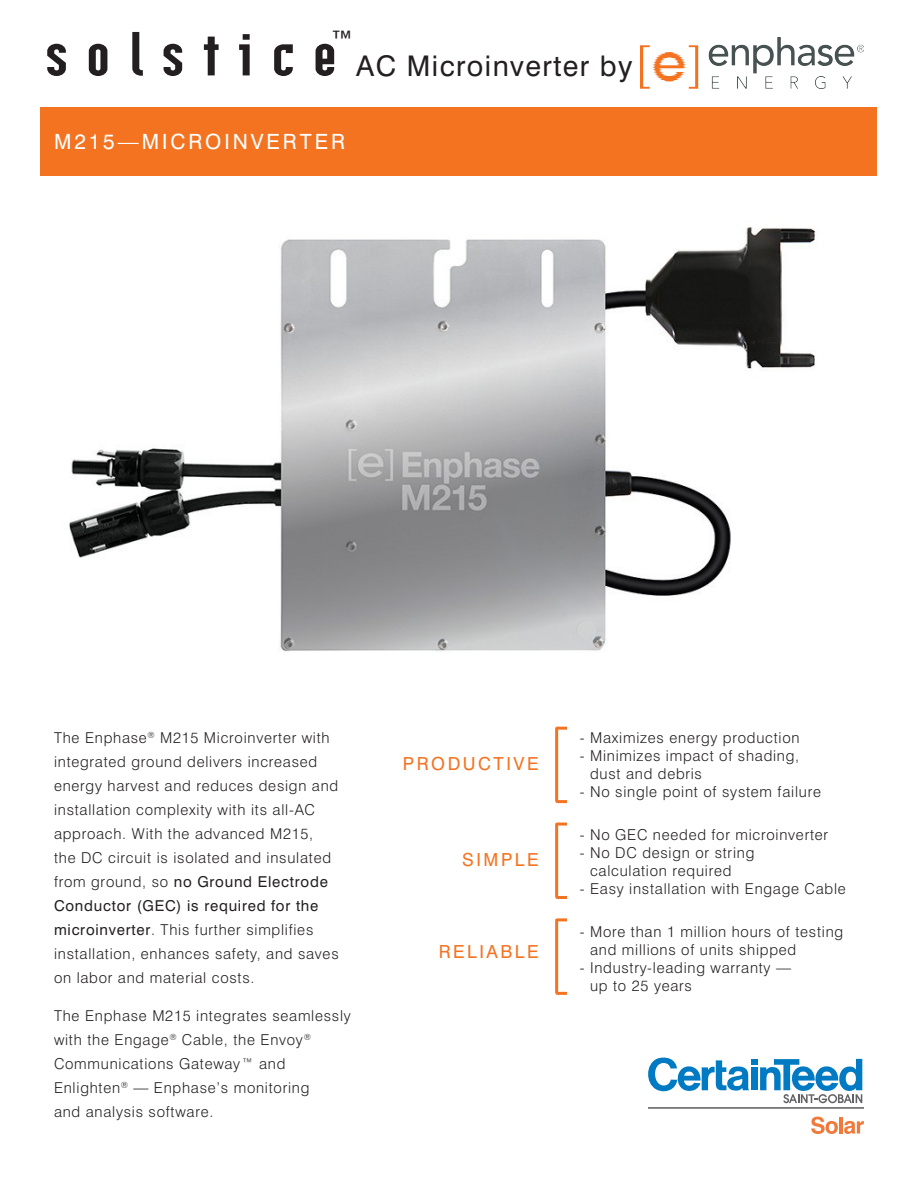
<style>
.page{position:relative;width:918px;height:1188px;background:#fff}
.page>*{position:absolute;margin:0;border:0;box-sizing:border-box;transform-origin:0 0}
.t1{font:30px "Swiss 721 BT";color:#231f20}
.t2{font:28.5px "Swiss 721 BT";letter-spacing:.05em;color:#231f20}
.t3{font:21px "Swiss 721 BT";letter-spacing:.14em;color:#fff}
.t4{font:18px "Swiss 721 BT";letter-spacing:.14em;color:#f47321}
.t5{font:300 15px/24px "Swiss 721 BT";letter-spacing:.05em;color:#231f20}
.s1{font-weight:400}
</style>
<div class="page">
<img style="left:69px;top:88px;width:779px;height:763px">
<div style="left:40px;top:107px;width:838px;height:69px;background:#f47321"></div>
<img style="left:640px;top:38px;width:224px;height:50px">
<hr style="left:555px;top:727px;width:3px;height:75px;background:#f47321">
<svg style="left:556px;top:727px;width:11px;height:3px"></svg>
<svg style="left:556px;top:800px;width:11px;height:3px"></svg>
<hr style="left:555px;top:823px;width:3px;height:75px;background:#f47321">
<svg style="left:556px;top:823px;width:11px;height:3px"></svg>
<svg style="left:556px;top:896px;width:11px;height:3px"></svg>
<hr style="left:555px;top:919px;width:3px;height:75px;background:#f47321">
<svg style="left:556px;top:918px;width:11px;height:3px"></svg>
<svg style="left:556px;top:992px;width:11px;height:3px"></svg>
<svg style="left:47px;top:44px;width:19px;height:32px"></svg>
<svg style="left:89px;top:44px;width:18px;height:32px"></svg>
<svg style="left:132px;top:32px;width:11px;height:44px"></svg>
<svg style="left:164px;top:44px;width:18px;height:32px"></svg>
<svg style="left:204px;top:37px;width:15px;height:38px"></svg>
<svg style="left:239px;top:34px;width:11px;height:41px"></svg>
<svg style="left:274px;top:44px;width:19px;height:32px"></svg>
<svg style="left:316px;top:44px;width:18px;height:32px"></svg>
<svg style="left:811px;top:1117px;width:27px;height:17px"></svg>
<hr style="left:839px;top:1117px;width:4px;height:17px;background:#f07a3c">
<svg style="left:844px;top:1121px;width:20px;height:13px"></svg>
<hr style="left:648px;top:1107px;width:216px;height:2px;background:#636366">
<svg style="left:648px;top:1058px;width:214px;height:45px"></svg>
<p class="t1" style="left:330px;top:23px;width:26px">™</p>
<p class="t2" style="left:356px;top:48px;width:278px">AC Microinverter by</p>
<p class="t3" style="left:54px;top:129px;width:293px">M215—MICROINVERTER</p>
<p class="t5" style="left:54px;top:726px;width:286px">The Enphase<sup>®</sup> M215 Microinverter with integrated ground delivers increased energy harvest and reduces design and installation complexity with its all-AC approach. With the advanced M215,<br>the DC circuit is isolated and insulated from ground, so <span class="s1">no Ground Electrode Conductor (GEC) is required for the microinverter</span>. This further simplifies installation, enhances safety, and saves on labor and material costs.</p>
<p class="t5" style="left:54px;top:1003px;width:298px">The Enphase M215 integrates seamlessly with the Engage<sup>®</sup> Cable, the Envoy<sup>®<br></sup>Communications Gateway™ and<br>Enlighten<sup>®</sup> — Enphase’s monitoring<br>and analysis software.</p>
<p class="t4" style="left:403px;top:752px;width:137px">PRODUCTIVE</p>
<p class="t4" style="left:462px;top:849px;width:78px">SIMPLE</p>
<p class="t4" style="left:439px;top:941px;width:101px">RELIABLE</p>
<p class="t5" style="left:580px;top:726px;width:221px">- Maximizes energy production</p>
<p class="t5" style="left:590px;top:747px;width:211px;line-height:18px;text-indent:-10px">- Minimizes impact of shading, dust and debris</p>
<p class="t5" style="left:580px;top:780px;width:243px">- No single point of system failure</p>
<p class="t5" style="left:580px;top:823px;width:250px">- No GEC needed for microinverter</p>
<p class="t5" style="left:590px;top:844px;width:166px;line-height:18px;text-indent:-10px">- No DC design or string calculation required</p>
<p class="t5" style="left:580px;top:877px;width:268px">- Easy installation with Engage Cable</p>
<p class="t5" style="left:590px;top:922px;width:255px;line-height:18px;text-indent:-10px">- More than 1 million hours of testing and millions of units shipped</p>
<p class="t5" style="left:590px;top:958px;width:203px;line-height:18px;text-indent:-10px">- Industry-leading warranty — up to 25 years</p>
</div>
